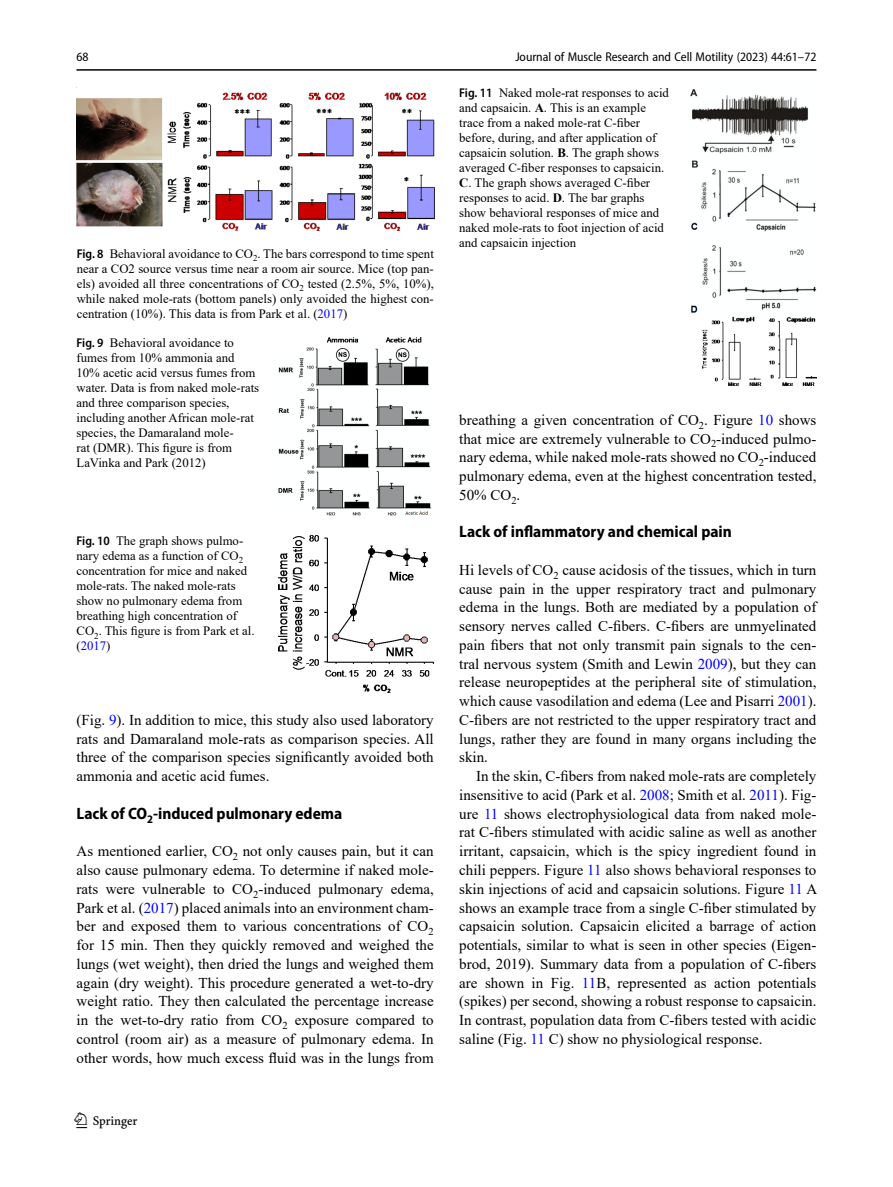
<style>
.page{position:relative;width:893px;height:1187px;background:#fff}
.page>*{position:absolute;margin:0;border:0;box-sizing:border-box;transform-origin:0 0}
.t1{font:22.5px "Springnew";color:#000}
.Head_2{font:700 semi-condensed 16.5px "Myriad Pro";color:#000}
.Body_Text{font:15px/18.8px "Times New Roman";color:#000;text-align:justify}
.Body_Text_Indent{font:15px/18.8px "Times New Roman";color:#000;text-align:justify}
.Figure_Caption_Side{font:12.75px/15px "Times New Roman";color:#000}
.Figure_Caption{font:12.75px/15px "Times New Roman";color:#000;text-align:justify}
.t2{font:semi-condensed 12.75px "Myriad Pro";color:#000}
.s1{font-family:"Myriad Pro";font-weight:600;font-stretch:semi-condensed}
.s2{color:#00f}
.s3{font-weight:700}
</style>
<div class="page">
<hr style="left:77px;top:69px;width:739px;height:2px;background:#000">
<img style="left:690px;top:89px;width:126px;height:296px">
<img style="left:279px;top:535px;width:155px;height:157px">
<img style="left:278px;top:337px;width:154px;height:179px">
<img style="left:77px;top:92px;width:357px;height:138px">
<p class="t2" style="left:77px;top:49px;width:14px">68</p>
<p class="Figure_Caption" style="left:77px;top:246px;width:359px"><span class="s1">Fig. 8</span> Behavioral avoidance to CO<sub>2</sub>. The bars correspond to time spent near a CO2 source versus time near a room air source. Mice (top pan&shy;els) avoided all three concentrations of CO<sub>2</sub> tested (2.5%, 5%, 10%), while naked mole-rats (bottom panels) only avoided the highest con&shy;centration (10%). This data is from Park et al. (<span class="s2">2017</span>)</p>
<p class="Figure_Caption_Side" style="left:77px;top:335px;width:184px"><span class="s1">Fig. 9</span> Behavioral avoidance to fumes from 10% ammonia and<br>10% acetic acid versus fumes from water. Data is from naked mole-rats and three comparison species, including another African mole-rat species, the Damaraland mole-<br>rat (DMR). This figure is from<br>LaVinka and Park (2012)</p>
<p class="Figure_Caption_Side" style="left:77px;top:533px;width:180px"><span class="s1">Fig. 10</span> The graph shows pulmo&shy;nary edema as a function of CO<sub>2 </sub>concentration for mice and naked mole-rats. The naked mole-rats show no pulmonary edema from breathing high concentration of<br>CO<sub>2</sub>. This figure is from Park et al. (<span class="s2">2017</span>)</p>
<p class="Body_Text_Indent" style="left:77px;top:710px;width:359px">(Fig. <span class="s2">9</span>). In addition to mice, this study also used laboratory rats and Damaraland mole-rats as comparison species. All three of the comparison species significantly avoided both ammonia and acetic acid fumes.</p>
<p class="Head_2" style="left:77px;top:803px;width:267px">Lack of CO<sub>2</sub>-induced pulmonary edema</p>
<p class="Body_Text" style="left:77px;top:841px;width:359px">As mentioned earlier, CO<sub>2</sub> not only causes pain, but it can also cause pulmonary edema. To determine if naked mole&shy;rats were vulnerable to CO<sub>2</sub>-induced pulmonary edema, Park et al. (<span class="s2">2017</span>) placed animals into an environment cham&shy;ber and exposed them to various concentrations of CO<sub>2 </sub>for 15 min. Then they quickly removed and weighed the lungs (wet weight), then dried the lungs and weighed them again (dry weight). This procedure generated a wet-to-dry weight ratio. They then calculated the percentage increase in the wet-to-dry ratio from CO<sub>2</sub> exposure compared to control (room air) as a measure of pulmonary edema. In other words, how much excess fluid was in the lungs from</p>
<h1 class="t1" style="left:77px;top:1107px;width:63px">1 3</h1>
<p class="t2" style="left:515px;top:49px;width:303px">Journal of Muscle Research and Cell Motility (2023) 44:61–72</p>
<p class="Figure_Caption_Side" style="left:459px;top:84px;width:211px"><span class="s1">Fig. 11</span> Naked mole-rat responses to acid and capsaicin. <span class="s3">A</span>. This is an example trace from a naked mole-rat C-fiber before, during, and after application of capsaicin solution. <span class="s3">B</span>. The graph shows averaged C-fiber responses to capsaicin.<br><span class="s3">C</span>. The graph shows averaged C-fiber responses to acid. <span class="s3">D</span>. The bar graphs show behavioral responses of mice and naked mole-rats to foot injection of acid and capsaicin injection</p>
<p class="Body_Text" style="left:459px;top:410px;width:359px">breathing a given concentration of CO<sub>2</sub>. Figure <span class="s2">10</span> shows that mice are extremely vulnerable to CO<sub>2</sub>-induced pulmo&shy;nary edema, while naked mole-rats showed no CO<sub>2</sub>-induced pulmonary edema, even at the highest concentration tested, 50% CO<sub>2</sub>.</p>
<p class="Head_2" style="left:459px;top:522px;width:274px">Lack of inflammatory and chemical pain</p>
<p class="Body_Text" style="left:459px;top:560px;width:359px">Hi levels of CO<sub>2</sub> cause acidosis of the tissues, which in turn cause pain in the upper respiratory tract and pulmonary edema in the lungs. Both are mediated by a population of sensory nerves called C-fibers. C-fibers are unmyelinated pain fibers that not only transmit pain signals to the cen&shy;tral nervous system (Smith and Lewin <span class="s2">2009</span>), but they can release neuropeptides at the peripheral site of stimulation, which cause vasodilation and edema (Lee and Pisarri <span class="s2">2001</span>).<br>C-fibers are not restricted to the upper respiratory tract and lungs, rather they are found in many organs including the skin.</p>
<p class="Body_Text_Indent" style="left:459px;top:766px;width:359px;text-indent:17px">In the skin, C-fibers from naked mole-rats are completely insensitive to acid (Park et al. <span class="s2">2008</span>; Smith et al. <span class="s2">2011</span>). Fig&shy;ure <span class="s2">11</span> shows electrophysiological data from naked mole&shy;rat C-fibers stimulated with acidic saline as well as another irritant, capsaicin, which is the spicy ingredient found in chili peppers. Figure <span class="s2">11</span> also shows behavioral responses to skin injections of acid and capsaicin solutions. Figure <span class="s2">11</span> A shows an example trace from a single C-fiber stimulated by capsaicin solution. Capsaicin elicited a barrage of action potentials, similar to what is seen in other species (Eigen&shy;brod, 2019). Summary data from a population of C-fibers are shown in Fig. <span class="s2">11</span>B, represented as action potentials (spikes) per second, showing a robust response to capsaicin.<br>In contrast, population data from C-fibers tested with acidic saline (Fig. <span class="s2">11</span> C) show no physiological response.</p>
</div>
